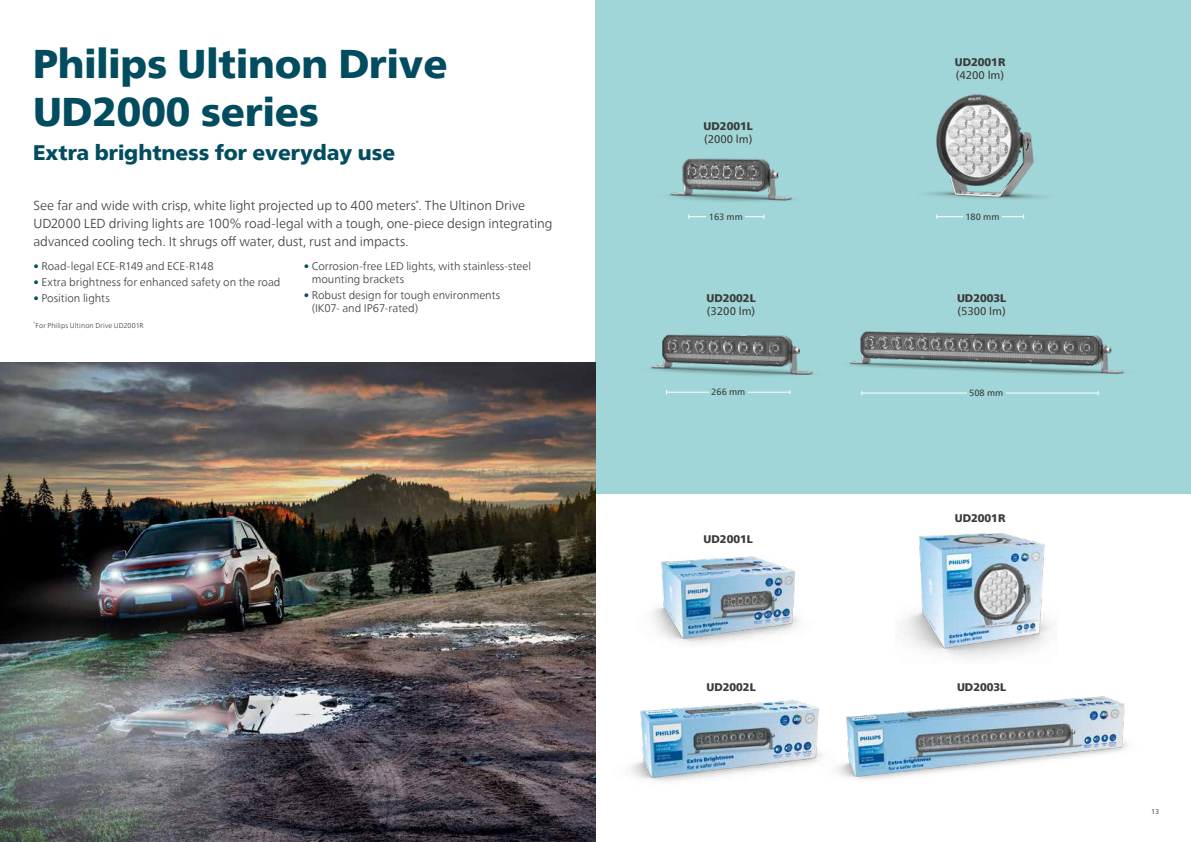
<style>
.page{position:relative;width:1191px;height:842px;background:#fff}
.page>*{position:absolute;margin:0;border:0;box-sizing:border-box;transform-origin:0 0}
.t1{font:900 40px/48px "Neue Frutiger World";color:#024c60}
.t2{font:900 21px "Neue Frutiger World";color:#024c60}
.t3{font:300 13px/18px "Neue Frutiger World";letter-spacing:-.005em;color:#3b3b3a}
.t4{font:300 11px/13px "Neue Frutiger World";letter-spacing:-.005em;color:#3b3b3a}
.t5{font:900 11px "Neue Frutiger World";color:#3b3b3a}
.t6{font:11px "Neue Frutiger World";color:#3b3b3a}
.t7{font:9px "Neue Frutiger World";color:#3b3b3a}
.t8{font:300 7px "Neue Frutiger World";letter-spacing:.015em;color:#3b3b3a}
.t9{font:7px "Neue Frutiger World";color:#3b3b3a}
.s1{color:#024c60}
</style>
<div class="page">
<div style="left:595px;top:0;width:596px;height:493px;background:#a1d6d8"></div>
<img style="left:0;top:363px;width:595px;height:479px">
<img style="left:653px;top:556px;width:146px;height:88px">
<img style="left:630px;top:700px;width:192px;height:81px">
<img style="left:903px;top:533px;width:149px;height:125px">
<img style="left:822px;top:696px;width:306px;height:84px">
<img style="left:669px;top:158px;width:125px;height:59px">
<img style="left:927px;top:94px;width:116px;height:125px">
<img style="left:650px;top:334px;width:164px;height:61px">
<img style="left:849px;top:331px;width:276px;height:65px">
<hr style="left:689px;top:216px;width:75px;height:1px;background:#fff">
<hr style="left:936px;top:216px;width:87px;height:1px;background:#fff">
<hr style="left:862px;top:392px;width:236px;height:1px;background:#fff">
<hr style="left:666px;top:392px;width:124px;height:1px;background:#fff">
<div style="left:706px;top:213px;width:39px;height:8px;background:#a1d6d8"></div>
<div style="left:963px;top:213px;width:39px;height:8px;background:#a1d6d8"></div>
<div style="left:966px;top:389px;width:39px;height:9px;background:#a1d6d8"></div>
<div style="left:709px;top:388px;width:38px;height:9px;background:#a1d6d8"></div>
<h1 class="t1" style="left:33px;top:40px;width:416px">Philips Ultinon Drive<br>UD2000 series</h1>
<h2 class="t2" style="left:33px;top:141px;width:363px">Extra brightness for everyday use</h2>
<p class="t3" style="left:33px;top:197px;width:520px">See far and wide with crisp, white light projected up to 400 meters<sup>*</sup>. The Ultinon Drive<br>UD2000 LED driving lights are 100% road-legal with a tough, one-piece design integrating advanced cooling tech. It shrugs off water, dust, rust and impacts.</p>
<p class="t4" style="left:33px;top:260px;width:182px"><span class="s1">•</span> Road-legal ECE-R149 and ECE-R148</p>
<p class="t4" style="left:33px;top:276px;width:249px"><span class="s1">•</span> Extra brightness for enhanced safety on the road</p>
<p class="t4" style="left:33px;top:292px;width:78px"><span class="s1">•</span> Position lights</p>
<p class="t4" style="left:312px;top:260px;width:221px;text-indent:-8px"><span class="s1">•</span> Corrosion-free LED lights, with stainless-steel mounting brackets</p>
<p class="t4" style="left:312px;top:289px;width:190px;text-indent:-8px"><span class="s1">•</span> Robust design for tough environments (IK07- and IP67-rated)</p>
<p class="t8" style="left:33px;top:320px;width:112px"><sup>*</sup>For Philips Ultinon Drive UD2001R</p>
<p class="t5" style="left:703px;top:120px;width:51px">UD2001L</p>
<p class="t6" style="left:704px;top:131px;width:50px">(2000 lm)</p>
<p class="t5" style="left:954px;top:56px;width:52px">UD2001R</p>
<p class="t6" style="left:955px;top:67px;width:50px">(4200 lm)</p>
<p class="t7" style="left:709px;top:210px;width:36px">163 mm</p>
<p class="t7" style="left:965px;top:210px;width:36px">180 mm</p>
<p class="t5" style="left:706px;top:291px;width:51px">UD2002L</p>
<p class="t6" style="left:707px;top:302px;width:50px">(3200 lm)</p>
<p class="t5" style="left:957px;top:292px;width:51px">UD2003L</p>
<p class="t6" style="left:957px;top:302px;width:50px">(5300 lm)</p>
<p class="t7" style="left:711px;top:385px;width:36px">266 mm</p>
<p class="t7" style="left:969px;top:386px;width:36px">508 mm</p>
<p class="t5" style="left:703px;top:533px;width:51px">UD2001L</p>
<p class="t5" style="left:954px;top:512px;width:52px">UD2001R</p>
<p class="t5" style="left:706px;top:680px;width:51px">UD2002L</p>
<p class="t5" style="left:957px;top:681px;width:51px">UD2003L</p>
<p class="t9" style="left:1151px;top:806px;width:10px">13</p>
</div>
